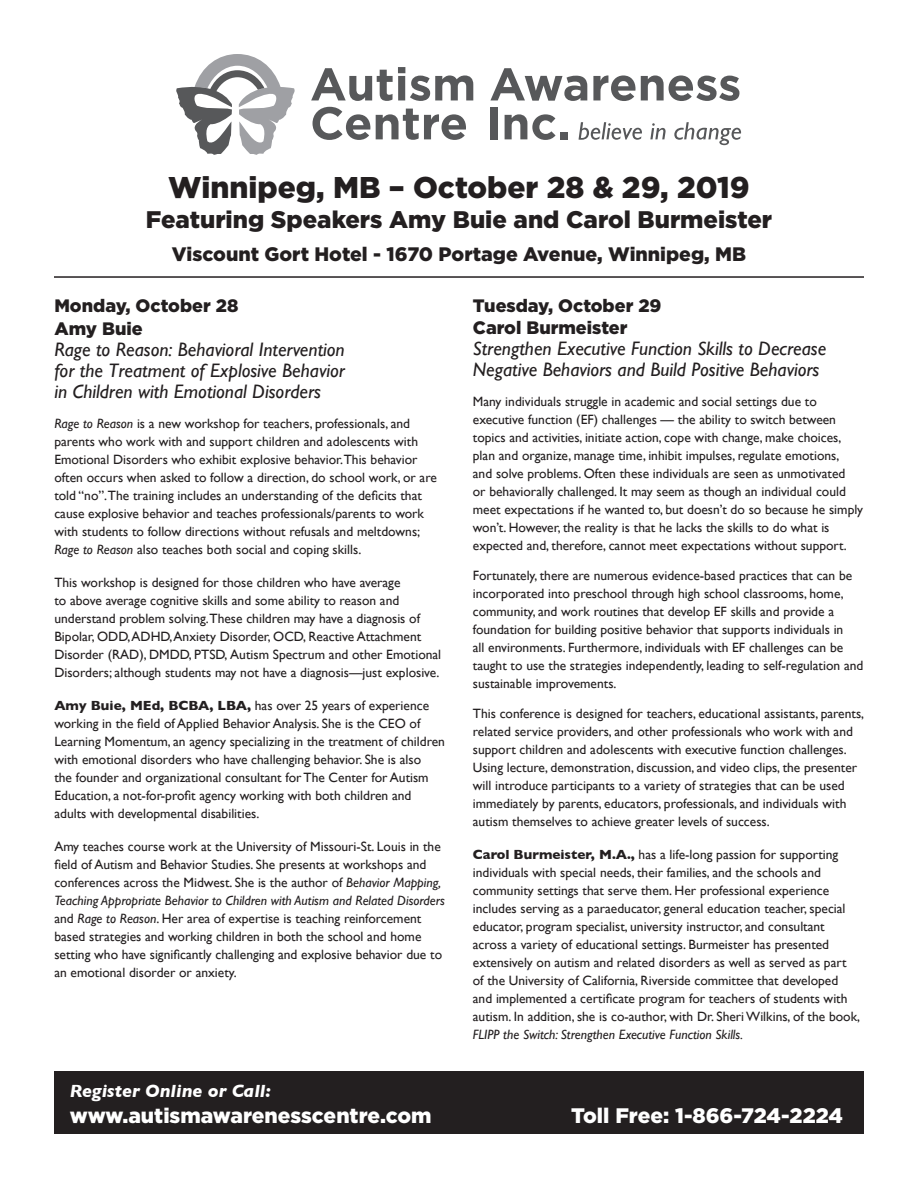
<style>
.page{position:relative;width:918px;height:1188px;background:#fff}
.page>*{position:absolute;margin:0;border:0;box-sizing:border-box;transform-origin:0 0}
.t1{font:900 30px "Gotham HTF";color:#231f20}
.t2{font:900 24px "Gotham HTF";color:#231f20}
.t3{font:900 21px "Gotham HTF";color:#fff}
.t4{font:italic 19.5px/21px "Gill Sans";color:#231f20;text-align:justify}
.t5{font:900 19.5px "Gotham HTF";color:#231f20}
.t6{font:900 18px/22.5px "Gotham HTF";color:#231f20}
.t7{font:italic 700 18px "Gill Sans";color:#fff}
.t8{font:13.5px/18px "Gill Sans";color:#231f20}
.t9{font:italic 13.5px "Gill Sans";color:#231f20}
.s1{font-style:italic}
.s2{font-weight:700}
</style>
<div class="page">
<div style="left:54px;top:1071px;width:810px;height:63px;background:#231f20"></div>
<hr style="left:54px;top:276px;width:810px;height:2px;background:#231f20">
<svg style="left:311px;top:67px;width:162px;height:34px"></svg>
<svg style="left:490px;top:68px;width:97px;height:33px"></svg>
<svg style="left:593px;top:75px;width:146px;height:26px"></svg>
<svg style="left:313px;top:107px;width:57px;height:33px"></svg>
<svg style="left:376px;top:109px;width:90px;height:31px"></svg>
<div style="left:490px;top:107px;width:7px;height:32px;background:#57585a"></div>
<svg style="left:505px;top:114px;width:51px;height:26px"></svg>
<div style="left:560px;top:132px;width:7px;height:7px;background:#57585a"></div>
<svg style="left:579px;top:122px;width:63px;height:18px"></svg>
<svg style="left:650px;top:123px;width:16px;height:16px"></svg>
<svg style="left:674px;top:122px;width:67px;height:23px"></svg>
<svg style="left:176px;top:54px;width:119px;height:101px"></svg>
<h1 class="t1" style="left:168px;top:170px;width:583px">Winnipeg, MB – October 28 &amp; 29, 2019</h1>
<h2 class="t2" style="left:146px;top:206px;width:628px">Featuring Speakers Amy Buie and Carol Burmeister</h2>
<h3 class="t5" style="left:172px;top:243px;width:576px">Viscount Gort Hotel - 1670 Portage Avenue, Winnipeg, MB</h3>
<h3 class="t6" style="left:54px;top:294px;width:185px">Monday, October 28<br>Amy Buie</h3>
<h3 class="t4" style="left:54px;top:339px;width:292px">Rage to Reason: Behavioral Intervention for the Treatment of Explosive Behavior in Children with Emotional Disorders</h3>
<p class="t8" style="left:54px;top:414px;width:384px"><span class="s1">Rage to Reason</span> is a new workshop for teachers, professionals, and parents who work with and support children and adolescents with Emotional Disorders who exhibit explosive behavior.This behavior often occurs when asked to follow a direction, do school work, or are told “no”.The training includes an understanding of the deficits that cause explosive behavior and teaches professionals/parents to work with students to follow directions without refusals and meltdowns; <span class="s1">Rage to Reason</span> also teaches both social and coping skills.</p>
<p class="t8" style="left:54px;top:573px;width:388px">This workshop is designed for those children who have average<br>to above average cognitive skills and some ability to reason and understand problem solving.These children may have a diagnosis of Bipolar, ODD, ADHD, Anxiety Disorder, OCD, Reactive Attachment Disorder (RAD), DMDD, PTSD, Autism Spectrum and other Emotional Disorders; although students may not have a diagnosis—just explosive.</p>
<p class="t8" style="left:54px;top:696px;width:392px"><span class="s2">Amy Buie, MEd, BCBA, LBA,</span> has over 25 years of experience working in the field of Applied Behavior Analysis. She is the CEO of Learning Momentum, an agency specializing in the treatment of children with emotional disorders who have challenging behavior. She is also<br>the founder and organizational consultant for The Center for Autism Education, a not-for-profit agency working with both children and adults with developmental disabilities.</p>
<p class="t8" style="left:54px;top:837px;width:392px">Amy teaches course work at the University of Missouri-St. Louis in the field of Autism and Behavior Studies. She presents at workshops and conferences across the Midwest. She is the author of <span class="s1">Behavior Mapping, Teaching Appropriate Behavior to Children with Autism and Related Disorders </span>and <span class="s1">Rage to Reason</span>. Her area of expertise is teaching reinforcement based strategies and working children in both the school and home setting who have significantly challenging and explosive behavior due to an emotional disorder or anxiety.</p>
<h3 class="t7" style="left:70px;top:1080px;width:203px">Register Online or Call:</h3>
<h3 class="t6" style="left:473px;top:294px;width:190px">Tuesday, October 29<br>Carol Burmeister</h3>
<h3 class="t4" style="left:473px;top:338px;width:355px">Strengthen Executive Function Skills to Decrease<br>Negative Behaviors and Build Positive Behaviors</h3>
<p class="t8" style="left:473px;top:392px;width:392px">Many individuals struggle in academic and social settings due to executive function (EF) challenges — the ability to switch between topics and activities, initiate action, cope with change, make choices, plan and organize, manage time, inhibit impulses, regulate emotions,<br>and solve problems. Often these individuals are seen as unmotivated<br>or behaviorally challenged. It may seem as though an individual could meet expectations if he wanted to, but doesn’t do so because he simply won’t. However, the reality is that he lacks the skills to do what is expected and, therefore, cannot meet expectations without support.</p>
<p class="t8" style="left:473px;top:566px;width:392px">Fortunately, there are numerous evidence-based practices that can be incorporated into preschool through high school classrooms, home, community, and work routines that develop EF skills and provide a foundation for building positive behavior that supports individuals in<br>all environments. Furthermore, individuals with EF challenges can be taught to use the strategies independently, leading to self-regulation and sustainable improvements.</p>
<p class="t8" style="left:473px;top:704px;width:393px">This conference is designed for teachers, educational assistants, parents, related service providers, and other professionals who work with and support children and adolescents with executive function challenges.<br>Using lecture, demonstration, discussion, and video clips, the presenter will introduce participants to a variety of strategies that can be used immediately by parents, educators, professionals, and individuals with autism themselves to achieve greater levels of success.</p>
<p class="t8" style="left:473px;top:845px;width:389px"><span class="s2">Carol Burmeister, M.A.,</span> has a life-long passion for supporting individuals with special needs, their families, and the schools and community settings that serve them. Her professional experience includes serving as a paraeducator, general education teacher, special educator, program specialist, university instructor, and consultant across a variety of educational settings. Burmeister has presented extensively on autism and related disorders as well as served as part of the University of California, Riverside committee that developed and implemented a certificate program for teachers of students with autism. In addition, she is co-author, with Dr. Sheri Wilkins, of the book,</p>
<p class="t9" style="left:473px;top:1027px;width:272px">FLIPP the Switch: Strengthen Executive Function Skills.</p>
<h3 class="t3" style="left:70px;top:1103px;width:363px">www.autismawarenesscentre.com</h3>
<h3 class="t3" style="left:571px;top:1103px;width:273px">Toll Free: 1-866-724-2224</h3>
</div>
